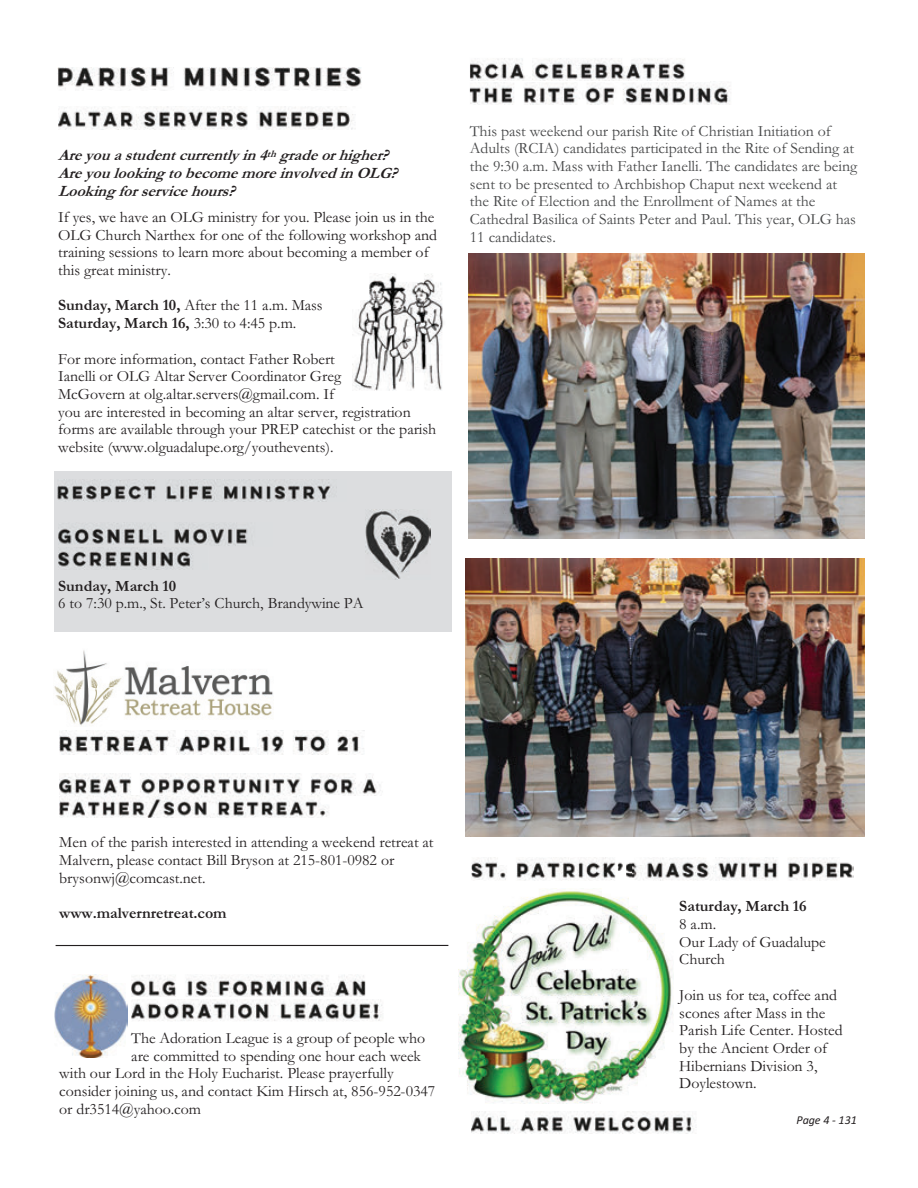
<style>
.page{position:relative;width:918px;height:1188px;background:#fff}
.page>*{position:absolute;margin:0;border:0;box-sizing:border-box;transform-origin:0 0}
.t1{font:15.9px/17.7px "Garamond";color:#231f20}
.t2{font:15.9px/17.7px "Garamond";color:#474849}
.t3{font:700 15.9px/17.9px "Garamond";color:#231f20}
.t4{font:italic 700 15.9px/17.7px "Garamond";color:#231f20}
.t5{font:italic 12px "Calibri";color:#231f20}
.s1{font-weight:400}
</style>
<div class="page">
<img style="left:58px;top:67px;width:304px;height:23px">
<div style="left:54px;top:471px;width:397px;height:161px;background:#dcdddf"></div>
<img style="left:58px;top:523px;width:190px;height:23px">
<img style="left:58px;top:547px;width:135px;height:22px">
<img style="left:57px;top:480px;width:280px;height:22px">
<img style="left:365px;top:510px;width:65px;height:69px">
<img style="left:131px;top:975px;width:235px;height:22px">
<img style="left:131px;top:999px;width:251px;height:22px">
<img style="left:55px;top:975px;width:72px;height:82px">
<img style="left:58px;top:106px;width:295px;height:24px">
<img style="left:352px;top:274px;width:91px;height:117px">
<img style="left:472px;top:857px;width:146px;height:24px">
<img style="left:618px;top:862px;width:5px;height:9px">
<img style="left:634px;top:857px;width:205px;height:24px">
<img style="left:631px;top:862px;width:3px;height:16px">
<img style="left:626px;top:862px;width:5px;height:16px">
<img style="left:840px;top:862px;width:13px;height:16px">
<img style="left:472px;top:1111px;width:224px;height:22px">
<img style="left:54px;top:650px;width:219px;height:76px">
<img style="left:59px;top:730px;width:306px;height:25px">
<img style="left:59px;top:773px;width:322px;height:22px">
<img style="left:59px;top:795px;width:270px;height:22px">
<hr style="left:56px;top:945px;width:392px;height:1px;background:#231f20">
<img style="left:468px;top:254px;width:397px;height:284px">
<img style="left:466px;top:558px;width:398px;height:279px">
<img style="left:470px;top:58px;width:215px;height:23px">
<img style="left:470px;top:82px;width:260px;height:23px">
<img style="left:458px;top:889px;width:216px;height:215px">
<p class="t4" style="left:58px;top:148px;width:345px">Areyouastudentcurrently in4<sup>th</sup>gradeorhigher?<br>AreyoulookingtobecomemoreinvolvedinOLG?<br>Lookingforservicehours?</p>
<p class="t1" style="left:58px;top:210px;width:381px">If yes, we have an OLG ministry for you. Please join us in the OLG Church Narthex for one of the following workshop and training sessions to learn more about becoming a member of this great ministry.</p>
<p class="t3" style="left:58px;top:298px;width:266px">Sunday, March 10, <span class="s1">After the 11 a.m. Mass<br></span>Saturday, March 16, <span class="s1">3:30 to 4:45 p.m.</span></p>
<p class="t1" style="left:58px;top:352px;width:380px">For more information, contact Father Robert<br>Ianelli or OLG Altar Server Coordinator Greg<br>McGovern at olg.altar.servers@gmail.com. If<br>you are interested in becoming an altar server, registration forms are available through your PREP catechist or the parish website (www.olguadalupe.org/youthevents).</p>
<p class="t2" style="left:470px;top:124px;width:389px">This past weekend our parish Rite of Christian Initiation of Adults (RCIA) candidates participated in the Rite of Sending at the 9:30 a.m. Mass with Father Ianelli. The candidates are being sent to be presented to Archbishop Chaput next weekend at the Rite of Election and the Enrollment of Names at the Cathedral Basilica of Saints Peter and Paul. This year, OLG has 11 candidates.</p>
<p class="t3" style="left:58px;top:578px;width:120px">Sunday, March 10</p>
<p class="t1" style="left:58px;top:596px;width:307px">6 to 7:30 p.m., St. Peter’s Church, Brandywine PA</p>
<p class="t1" style="left:59px;top:835px;width:376px">Men of the parish interested in attending a weekend retreat at<br>Malvern, please contact Bill Bryson at 215-801-0982 or brysonwj@comcast.net.</p>
<p class="t3" style="left:59px;top:906px;width:169px">www.malvernretreat.com</p>
<p class="t1" style="left:131px;top:1031px;width:295px">The Adoration League is a group of people who</p>
<p class="t1" style="left:131px;top:1048px;width:291px">are committed to spending one hour each week</p>
<p class="t1" style="left:59px;top:1066px;width:336px">with our Lord in the Holy Eucharist. Please prayerfully</p>
<p class="t1" style="left:59px;top:1084px;width:378px">consider joining us, and contact Kim Hirsch at, 856-952-0347</p>
<p class="t1" style="left:59px;top:1102px;width:143px">or dr3514@yahoo.com</p>
<p class="t3" style="left:679px;top:899px;width:129px">Saturday, March 16</p>
<p class="t1" style="left:679px;top:917px;width:148px">8 a.m.<br>Our Lady of Guadalupe<br>Church</p>
<p class="t1" style="left:679px;top:988px;width:165px">Join us for tea, coffee and scones after Mass in the<br>Parish Life Center. Hosted by the Ancient Order of<br>Hibernians Division 3,<br>Doylestown.</p>
<p class="t5" style="left:797px;top:1113px;width:62px">Page 4 - 131</p>
</div>
